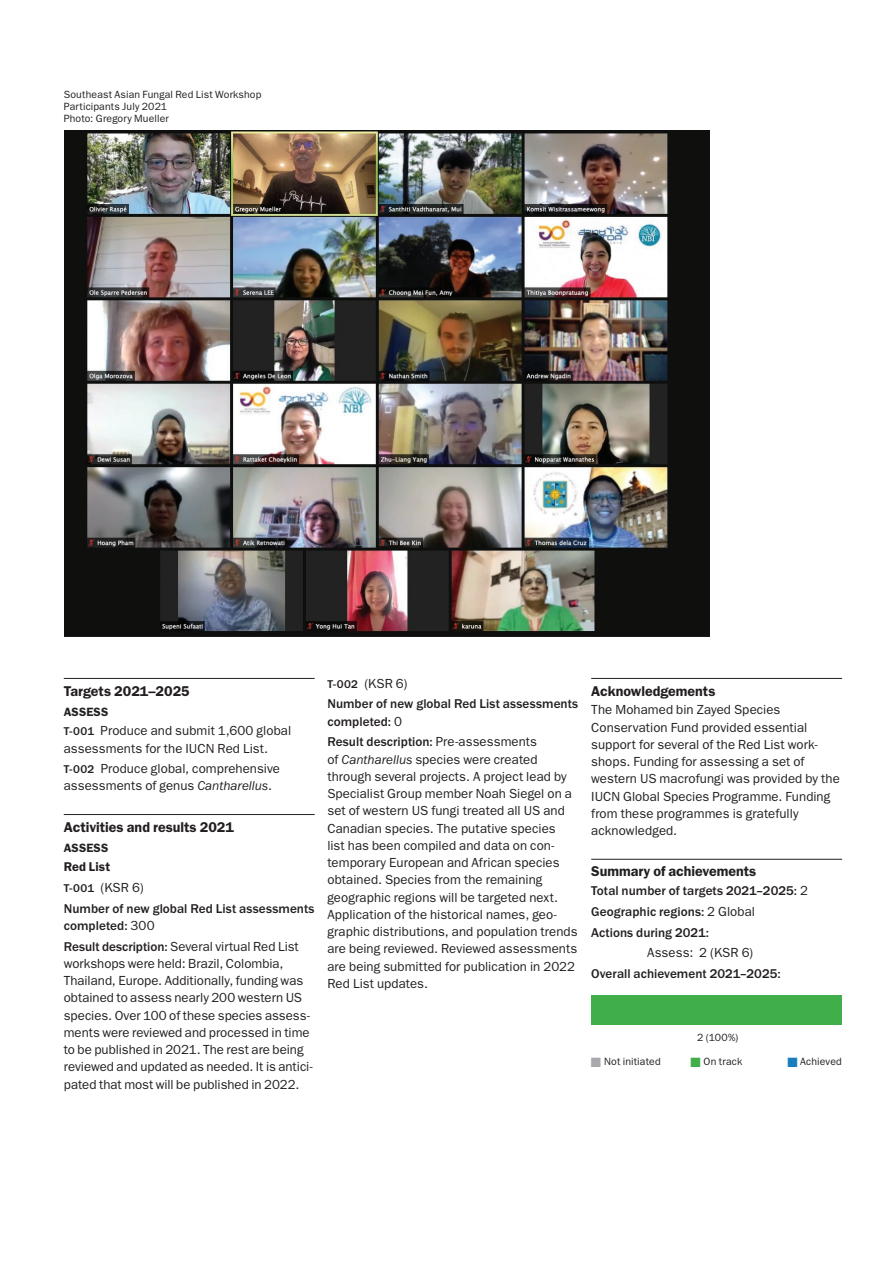
<style>
.page{position:relative;width:893px;height:1263px;background:#fff}
.page>*{position:absolute;margin:0;border:0;box-sizing:border-box;transform-origin:0 0}
.t1{font:600 14.25px "ITC Franklin Gothic Std";color:#231f20}
.t2{font:13.2px/17.2px "ITC Franklin Gothic Std";letter-spacing:.005em;color:#231f20}
.t3{font:500 13.2px/20.7px "ITC Franklin Gothic Std";letter-spacing:.005em;color:#231f20}
.t4{font:600 12.75px "ITC Franklin Gothic Std";letter-spacing:.01em;color:#231f20}
.t5{font:600 12.15px "ITC Franklin Gothic Std";letter-spacing:.02em;color:#231f20}
.t6{font:10.5px/12px "ITC Franklin Gothic Std";letter-spacing:.01em;color:#231f20}
.s1{font-weight:500;font-size:11.7px}
.s2{font-style:italic}
.s3{font-size:11.7px}
.s4{font-weight:400}
.s5{color:#a8a9ad}
.s6{color:#40ae49}
.s7{color:#197ebe}
</style>
<div class="page">
<hr style="left:64px;top:678px;width:251px;height:1px;background:#231f20">
<hr style="left:64px;top:814px;width:251px;height:1px;background:#231f20">
<hr style="left:591px;top:678px;width:251px;height:1px;background:#231f20">
<hr style="left:591px;top:859px;width:251px;height:1px;background:#231f20">
<img style="left:64px;top:131px;width:645px;height:505px">
<div style="left:591px;top:995px;width:251px;height:30px;background:#40ae49"></div>
<p class="t6" style="left:64px;top:89px;width:199px">Southeast Asian Fungal Red List Workshop<br>Participants July 2021<br>Photo: Gregory Mueller</p>
<p class="t1" style="left:64px;top:682px;width:128px">Targets 2021–2025</p>
<p class="t5" style="left:64px;top:704px;width:46px">ASSESS</p>
<p class="t2" style="left:64px;top:722px;width:229px"><span class="s1">T-001</span> Produce and submit 1,600 global assessments for the IUCN Red List.</p>
<p class="t2" style="left:64px;top:760px;width:218px"><span class="s1">T-002</span> Produce global, comprehensive assessments of genus <span class="s2">Cantharellus</span>.</p>
<p class="t1" style="left:64px;top:818px;width:172px">Activities and results 2021</p>
<p class="t5" style="left:64px;top:841px;width:46px">ASSESS</p>
<p class="t4" style="left:64px;top:859px;width:48px">Red List</p>
<p class="t3" style="left:64px;top:877px;width:252px"><span class="s3">T-001</span> <span class="s4">(KSR 6)<br></span>Number of new global Red List assessments</p>
<p class="t3" style="left:64px;top:915px;width:237px">completed: <span class="s4">300<br></span>Result description: <span class="s4">Several virtual Red List</span></p>
<p class="t2" style="left:64px;top:955px;width:250px">workshops were held: Brazil, Colombia, Thailand, Europe. Additionally, funding was obtained to assess nearly 200 western US species. Over 100 of these species assess&shy;ments were reviewed and processed in time to be published in 2021. The rest are being reviewed and updated as needed. It is antici&shy;pated that most will be published in 2022.</p>
<p class="t3" style="left:327px;top:673px;width:252px"><span class="s3">T-002</span> <span class="s4">(KSR 6)<br></span>Number of new global Red List assessments</p>
<p class="t3" style="left:327px;top:711px;width:211px">completed: <span class="s4">0<br></span>Result description: <span class="s4">Pre-assessments</span></p>
<p class="t2" style="left:327px;top:750px;width:252px">of <span class="s2">Cantharellus</span> species were created through several projects. A project lead by Specialist Group member Noah Siegel on a set of western US fungi treated all US and Canadian species. The putative species<br>list has been compiled and data on con&shy;temporary European and African species obtained. Species from the remaining geographic regions will be targeted next.<br>Application of the historical names, geo&shy;graphic distributions, and population trends are being reviewed. Reviewed assessments are being submitted for publication in 2022<br>Red List updates.</p>
<p class="t1" style="left:591px;top:682px;width:126px">Acknowledgements</p>
<p class="t2" style="left:591px;top:701px;width:250px">The Mohamed bin Zayed Species Conservation Fund provided essential support for several of the Red List work&shy;shops. Funding for assessing a set of western US macrofungi was provided by the IUCN Global Species Programme. Funding from these programmes is gratefully acknowledged.</p>
<p class="t1" style="left:591px;top:863px;width:167px">Summary of achievements</p>
<p class="t3" style="left:591px;top:881px;width:218px">Total number of targets 2021–2025: <span class="s4">2<br></span>Geographic regions: <span class="s4">2 Global<br></span>Actions during 2021:</p>
<p class="t2" style="left:647px;top:944px;width:108px">Assess: 2 (KSR 6)</p>
<p class="t3" style="left:591px;top:963px;width:191px">Overall achievement 2021–2025:</p>
<p class="t6" style="left:697px;top:1031px;width:43px">2 (100%)</p>
<p class="t6" style="left:591px;top:1055px;width:71px"><span class="s5">■</span> Not initiated</p>
<p class="t6" style="left:690px;top:1055px;width:53px"><span class="s6">■</span> On track</p>
<p class="t6" style="left:788px;top:1055px;width:56px"><span class="s7">■</span> Achieved</p>
</div>
